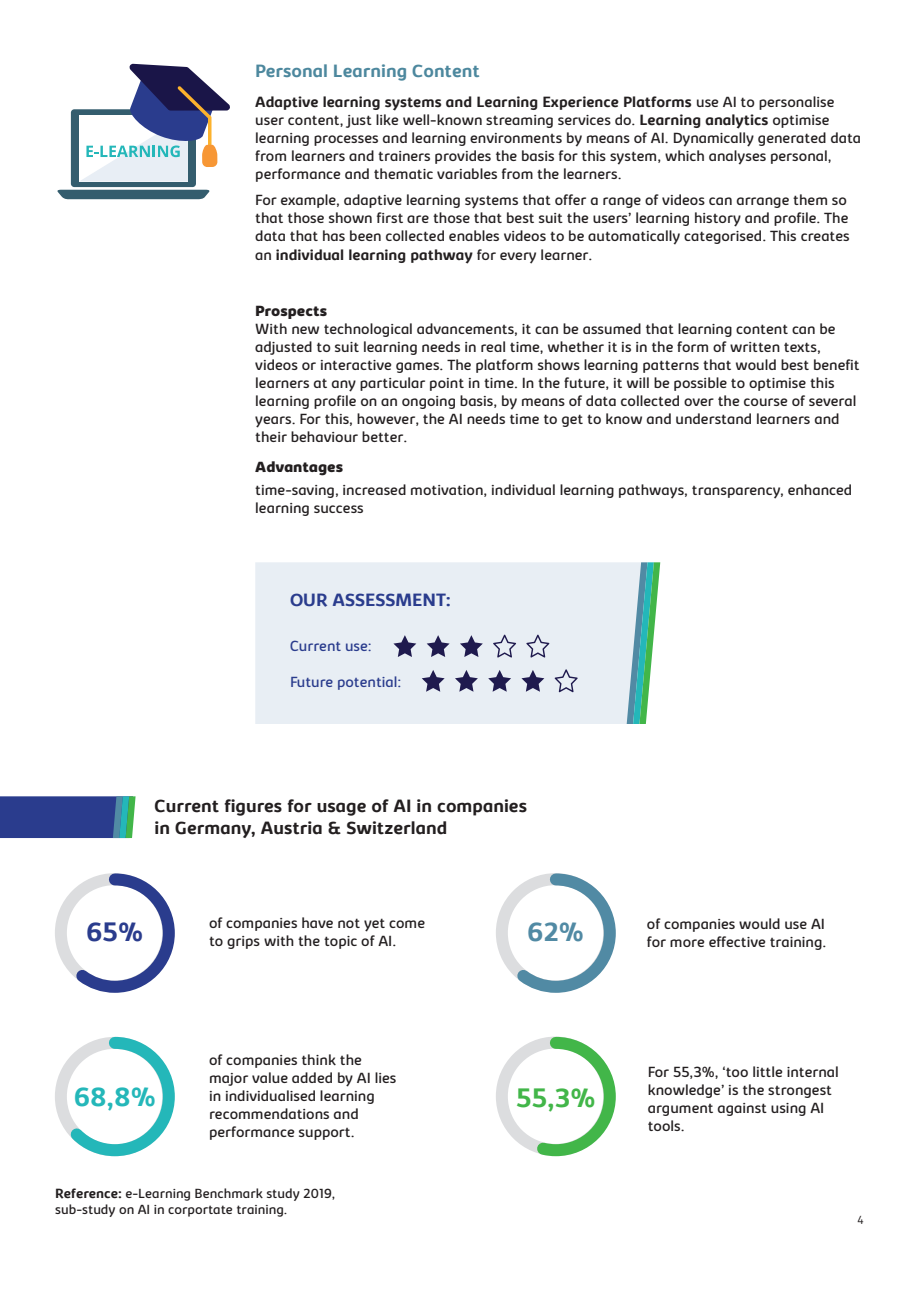
<style>
.page{position:relative;width:919px;height:1289px;background:#fff}
.page>*{position:absolute;margin:0;border:0;box-sizing:border-box;transform-origin:0 0}
.t1{font:700 27px "Kabrio";color:#24b7b9}
.t2{font:700 27px "Kabrio";color:#42b649}
.t3{font:700 27px "Kabrio";color:#2a3c8d}
.t4{font:700 27px "Kabrio";color:#518aa4}
.t5{font:700 18px/21.6px "Kabrio";color:#231f20}
.t6{font:700 18px "Kabrio";color:#4d889e}
.t7{font:700 18px "Kabrio";color:#2a3c8d}
.t8{font:15px/18px "Kabrio";color:#231f20}
.t9{font:15px "Kabrio";color:#2a3c8d}
.t10{font:800 15px "Kabrio";color:#231f20}
.t11{font:13.5px/16.2px "Kabrio";color:#231f20}
.t12{font:300 12px "Kabrio";color:#231f20}
.s1{font-weight:700}
</style>
<div class="page">
<div style="left:255px;top:562px;width:371px;height:162px;background:#e8eef4"></div>
<svg style="left:626px;top:562px;width:34px;height:162px"></svg>
<svg style="left:0;top:796px;width:135px;height:42px;background:#304e8e"></svg>
<svg style="left:393px;top:635px;width:23px;height:22px"></svg>
<svg style="left:421px;top:670px;width:23px;height:21px"></svg>
<svg style="left:426px;top:635px;width:23px;height:22px"></svg>
<svg style="left:455px;top:670px;width:23px;height:21px"></svg>
<svg style="left:460px;top:635px;width:23px;height:22px"></svg>
<svg style="left:488px;top:670px;width:23px;height:21px"></svg>
<svg style="left:521px;top:670px;width:23px;height:21px"></svg>
<svg style="left:493px;top:634px;width:23px;height:23px"></svg>
<svg style="left:526px;top:634px;width:23px;height:23px"></svg>
<svg style="left:554px;top:669px;width:23px;height:23px"></svg>
<svg style="left:55px;top:1036px;width:120px;height:121px"></svg>
<svg style="left:55px;top:873px;width:120px;height:120px"></svg>
<svg style="left:496px;top:873px;width:120px;height:120px"></svg>
<svg style="left:496px;top:1036px;width:120px;height:121px"></svg>
<div style="left:71px;top:109px;width:125px;height:78px;background:#345d6e;border-radius:3px"></div>
<svg style="left:57px;top:190px;width:153px;height:9px"></svg>
<svg style="left:79px;top:64px;width:151px;height:117px"></svg>
<p class="t6" style="left:255px;top:60px;width:226px">Personal Learning Content</p>
<p class="t8" style="left:255px;top:93px;width:607px"><span class="s1">Adaptive learning systems and Learning Experience Platforms</span> use AI to personalise user content, just like well-known streaming services do. <span class="s1">Learning analytics</span> optimise learning processes and learning environments by means of AI. Dynamically generated data from learners and trainers provides the basis for this system, which analyses personal, performance and thematic variables from the learners.</p>
<p class="t8" style="left:255px;top:192px;width:596px">For example, adaptive learning systems that offer a range of videos can arrange them so that those shown first are those that best suit the users’ learning history and profile. The data that has been collected enables videos to be automatically categorised. This creates an <span class="s1">individual learning pathway</span> for every learner.</p>
<p class="t10" style="left:255px;top:300px;width:74px">Prospects</p>
<p class="t8" style="left:255px;top:320px;width:606px">With new technological advancements, it can be assumed that learning content can be adjusted to suit learning needs in real time, whether it is in the form of written texts, videos or interactive games. The platform shows learning patterns that would best benefit learners at any particular point in time. In the future, it will be possible to optimise this learning profile on an ongoing basis, by means of data collected over the course of several years. For this, however, the AI needs time to get to know and understand learners and their behaviour better.</p>
<p class="t10" style="left:255px;top:457px;width:89px">Advantages</p>
<p class="t8" style="left:255px;top:481px;width:598px">time-saving, increased motivation, individual learning pathways, transparency, enhanced learning success</p>
<p class="t7" style="left:290px;top:589px;width:163px">OUR ASSESSMENT:</p>
<p class="t9" style="left:290px;top:637px;width:83px">Current use:</p>
<p class="t9" style="left:290px;top:673px;width:113px">Future potential:</p>
<p class="t5" style="left:154px;top:795px;width:374px">Current figures for usage of AI in companies in Germany, Austria &amp; Switzerland</p>
<p class="t8" style="left:209px;top:914px;width:218px">of companies have not yet come to grips with the topic of AI.</p>
<p class="t8" style="left:647px;top:915px;width:181px">of companies would use AI for more effective training.</p>
<h1 class="t3" style="left:86px;top:915px;width:58px">65%</h1>
<h1 class="t4" style="left:527px;top:915px;width:58px">62%</h1>
<p class="t8" style="left:209px;top:1051px;width:189px">of companies think the major value added by AI lies in individualised learning recommendations and performance support.</p>
<h1 class="t1" style="left:74px;top:1079px;width:84px">68,8%</h1>
<h1 class="t2" style="left:516px;top:1081px;width:81px">55,3%</h1>
<p class="t11" style="left:55px;top:1185px;width:281px"><span class="s1">Reference:</span> e-Learning Benchmark study 2019, sub-study on AI in corportate training.</p>
<p class="t8" style="left:647px;top:1063px;width:193px">For 55,3%, ‘too little internal knowledge’ is the strongest argument against using AI tools.</p>
<p class="t12" style="left:857px;top:1213px;width:8px">4</p>
</div>
